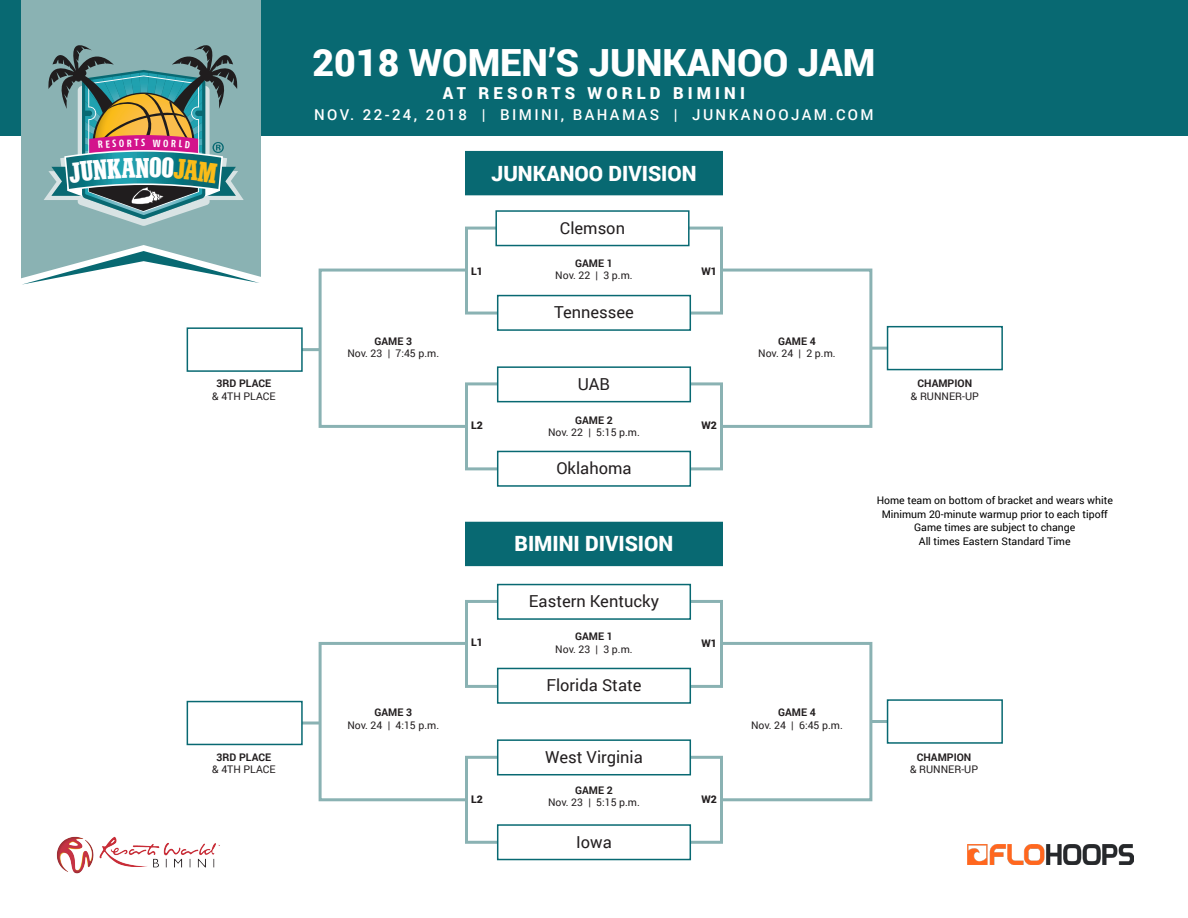
<style>
.page{position:relative;width:1188px;height:918px;background:#fff}
.page>*{position:absolute;margin:0;border:0;box-sizing:border-box;transform-origin:0 0}
.t1{font:900 37.5px "Roboto";color:#fff}
.t2{font:900 21px "Roboto";color:#fff}
.t3{font:16.5px "Roboto";color:#231f20}
.t4{font:900 16.5px "Roboto";letter-spacing:.25em;color:#fff}
.t5{font:500 15px "Roboto";letter-spacing:.16em;color:#fff}
.t6{font:10.5px "Roboto";color:#231f20}
.t7{font:10.5px "Roboto";color:#000}
.t8{font:700 10.5px "Roboto";color:#231f20}
.t9{font:900 10.5px "Roboto";color:#231f20}
.t10{font:700 10.35px "Fago Co";color:#fff}
</style>
<div class="page">
<div style="left:319px;top:269px;width:553px;height:159px;border:3px solid #8ab2b3"></div>
<div style="left:319px;top:642px;width:553px;height:159px;border:3px solid #8ab2b3"></div>
<div style="left:465px;top:227px;width:258px;height:88px;background:#fff;border:3px solid #8ab2b3"></div>
<div style="left:465px;top:600px;width:258px;height:88px;background:#fff;border:3px solid #8ab2b3"></div>
<div style="left:465px;top:382px;width:258px;height:88px;background:#fff;border:3px solid #8ab2b3"></div>
<div style="left:465px;top:756px;width:258px;height:88px;background:#fff;border:3px solid #8ab2b3"></div>
<div style="left:0;top:0;width:1188px;height:136px;background:#086972"></div>
<div style="left:22px;top:0;width:239px;height:280px;background:#8ab2b3"></div>
<hr style="left:871px;top:347px;width:73px;height:3px;background:#8ab2b3">
<hr style="left:871px;top:720px;width:73px;height:3px;background:#8ab2b3">
<hr style="left:241px;top:348px;width:79px;height:3px;background:#8ab2b3">
<hr style="left:241px;top:722px;width:79px;height:3px;background:#8ab2b3">
<div style="left:498px;top:585px;width:192px;height:34px;background:#fff"></div>
<div style="left:497px;top:584px;width:194px;height:36px;border:2px solid #086972"></div>
<div style="left:496px;top:211px;width:193px;height:35px;background:#fff"></div>
<div style="left:495px;top:210px;width:195px;height:36px;border:2px solid #086972"></div>
<div style="left:498px;top:296px;width:192px;height:34px;background:#fff"></div>
<div style="left:497px;top:295px;width:194px;height:36px;border:2px solid #086972"></div>
<div style="left:498px;top:367px;width:192px;height:35px;background:#fff"></div>
<div style="left:497px;top:366px;width:194px;height:36px;border:2px solid #086972"></div>
<div style="left:498px;top:451px;width:192px;height:35px;background:#fff"></div>
<div style="left:497px;top:451px;width:194px;height:36px;border:2px solid #086972"></div>
<div style="left:498px;top:668px;width:192px;height:35px;background:#fff"></div>
<div style="left:497px;top:668px;width:194px;height:36px;border:2px solid #086972"></div>
<div style="left:498px;top:740px;width:192px;height:35px;background:#fff"></div>
<div style="left:497px;top:739px;width:194px;height:36px;border:2px solid #086972"></div>
<div style="left:498px;top:825px;width:192px;height:35px;background:#fff"></div>
<div style="left:497px;top:824px;width:194px;height:36px;border:2px solid #086972"></div>
<div style="left:466px;top:152px;width:256px;height:43px;background:#086972"></div>
<div style="left:465px;top:151px;width:258px;height:44px;border:2px solid #086972"></div>
<div style="left:466px;top:522px;width:256px;height:43px;background:#086972"></div>
<div style="left:465px;top:522px;width:258px;height:44px;border:2px solid #086972"></div>
<div style="left:187px;top:327px;width:116px;height:45px;background:#fff;border:2px solid #086972"></div>
<div style="left:187px;top:701px;width:116px;height:44px;background:#fff;border:2px solid #086972"></div>
<div style="left:887px;top:326px;width:116px;height:44px;background:#fff;border:2px solid #086972"></div>
<div style="left:887px;top:699px;width:116px;height:45px;background:#fff;border:2px solid #086972"></div>
<img style="left:967px;top:844px;width:167px;height:21px">
<img style="left:56px;top:836px;width:164px;height:38px">
<svg style="left:21px;top:245px;width:246px;height:87px"></svg>
<svg style="left:44px;top:45px;width:200px;height:181px"></svg>
<p class="t10" style="left:134px;top:137px;width:6px">T</p>
<p class="t8" style="left:217px;top:376px;width:56px">3RD PLACE</p>
<p class="t6" style="left:212px;top:389px;width:65px">&amp; 4TH PLACE</p>
<p class="t8" style="left:217px;top:750px;width:56px">3RD PLACE</p>
<p class="t6" style="left:212px;top:762px;width:65px">&amp; 4TH PLACE</p>
<p class="t1" style="left:313px;top:36px;width:564px">2018 WOMEN’S JUNKANOO JAM</p>
<p class="t4" style="left:443px;top:81px;width:304px">AT RESORTS WORLD BIMINI</p>
<p class="t5" style="left:314px;top:104px;width:561px">NOV. 22-24, 2018 | BIMINI, BAHAMAS | JUNKANOOJAM.COM</p>
<p class="t2" style="left:491px;top:159px;width:207px">JUNKANOO DIVISION</p>
<p class="t8" style="left:375px;top:334px;width:39px">GAME 3</p>
<p class="t6" style="left:347px;top:346px;width:93px">Nov. 23 | 7:45 p.m.</p>
<p class="t8" style="left:375px;top:705px;width:39px">GAME 3</p>
<p class="t6" style="left:347px;top:718px;width:93px">Nov. 24 | 4:15 p.m.</p>
<p class="t3" style="left:560px;top:216px;width:67px">Clemson</p>
<p class="t9" style="left:471px;top:263px;width:13px">L1</p>
<p class="t8" style="left:575px;top:256px;width:39px">GAME 1</p>
<p class="t6" style="left:555px;top:268px;width:79px">Nov. 22 | 3 p.m.</p>
<p class="t9" style="left:702px;top:264px;width:17px">W1</p>
<p class="t3" style="left:554px;top:301px;width:81px">Tennessee</p>
<p class="t3" style="left:578px;top:373px;width:34px">UAB</p>
<p class="t9" style="left:471px;top:418px;width:13px">L2</p>
<p class="t8" style="left:575px;top:412px;width:39px">GAME 2</p>
<p class="t6" style="left:548px;top:425px;width:93px">Nov. 22 | 5:15 p.m.</p>
<p class="t9" style="left:702px;top:418px;width:17px">W2</p>
<p class="t3" style="left:556px;top:457px;width:77px">Oklahoma</p>
<p class="t2" style="left:515px;top:529px;width:160px">BIMINI DIVISION</p>
<p class="t3" style="left:529px;top:590px;width:132px">Eastern Kentucky</p>
<p class="t9" style="left:471px;top:635px;width:13px">L1</p>
<p class="t8" style="left:575px;top:629px;width:39px">GAME 1</p>
<p class="t6" style="left:555px;top:642px;width:79px">Nov. 23 | 3 p.m.</p>
<p class="t9" style="left:702px;top:636px;width:17px">W1</p>
<p class="t3" style="left:546px;top:674px;width:97px">Florida State</p>
<p class="t3" style="left:545px;top:746px;width:99px">West Virginia</p>
<p class="t9" style="left:471px;top:792px;width:13px">L2</p>
<p class="t8" style="left:575px;top:783px;width:39px">GAME 2</p>
<p class="t6" style="left:548px;top:795px;width:93px">Nov. 23 | 5:15 p.m.</p>
<p class="t9" style="left:702px;top:792px;width:17px">W2</p>
<p class="t3" style="left:576px;top:830px;width:37px">Iowa</p>
<p class="t8" style="left:778px;top:334px;width:39px">GAME 4</p>
<p class="t6" style="left:758px;top:346px;width:79px">Nov. 24 | 2 p.m.</p>
<p class="t8" style="left:778px;top:705px;width:39px">GAME 4</p>
<p class="t6" style="left:751px;top:718px;width:93px">Nov. 24 | 6:45 p.m.</p>
<p class="t8" style="left:918px;top:376px;width:56px">CHAMPION</p>
<p class="t6" style="left:911px;top:389px;width:70px">&amp; RUNNER-UP</p>
<p class="t7" style="left:877px;top:493px;width:238px">Home team on bottom of bracket and wears white</p>
<p class="t7" style="left:882px;top:506px;width:228px">Minimum 20-minute warmup prior to each tipoff</p>
<p class="t7" style="left:914px;top:520px;width:163px">Game times are subject to change</p>
<p class="t7" style="left:919px;top:533px;width:153px">All times Eastern Standard Time</p>
<p class="t8" style="left:917px;top:750px;width:56px">CHAMPION</p>
<p class="t6" style="left:910px;top:762px;width:70px">&amp; RUNNER-UP</p>
</div>
